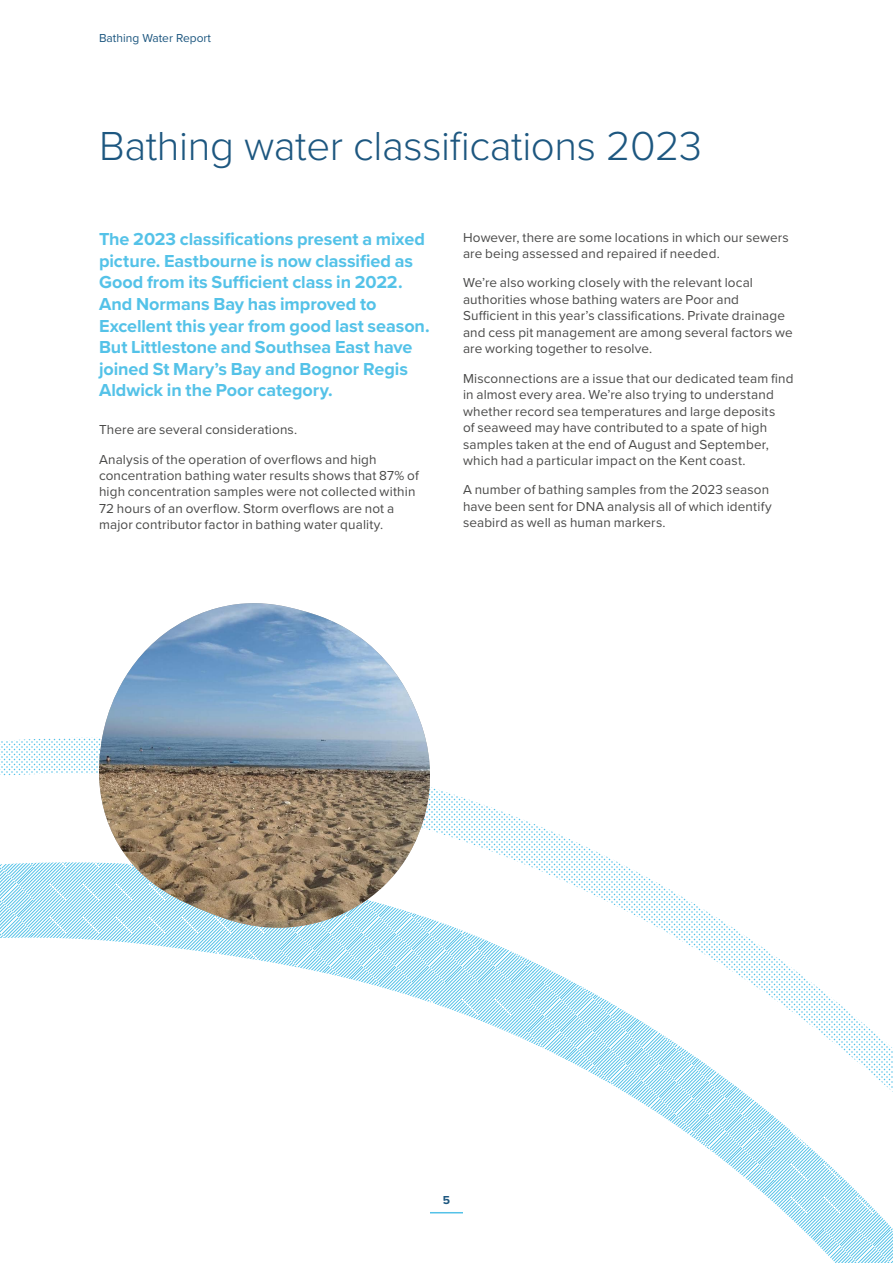
<style>
.page{position:relative;width:893px;height:1263px;background:#fff}
.page>*{position:absolute;margin:0;border:0;box-sizing:border-box;transform-origin:0 0}
.t1{font:300 42px "Proxima Nova";letter-spacing:-.01em;color:#1d5780}
.t2{font:700 18px/21.6px "Proxima Nova";letter-spacing:-.005em;color:#54c2e8}
.t3{font:13.5px/16.5px "Proxima Nova";letter-spacing:.01em;color:#4a4a49}
.t4{font:12px "Proxima Nova";color:#1d5780}
.t5{font:700 12px "Proxima Nova";color:#1d5780}
</style>
<div class="page">
<svg style="left:0;top:824px;width:893px;height:439px"></svg>
<svg style="left:90px;top:737px;width:343px;height:196px"></svg>
<img style="left:97px;top:603px;width:334px;height:326px">
<p class="t4" style="left:99px;top:30px;width:114px">Bathing Water Report</p>
<h1 class="t1" style="left:99px;top:115px;width:605px">Bathing water classifications 2023</h1>
<p class="t2" style="left:99px;top:228px;width:332px">The 2023 classifications present a mixed picture. Eastbourne is now classified as Good from its Sufficient class in 2022.<br>And Normans Bay has improved to Excellent this year from good last season.<br>But Littlestone and Southsea East have joined St Mary’s Bay and Bognor Regis Aldwick in the Poor category.</p>
<p class="t3" style="left:99px;top:414px;width:279px;line-height:29.2px">There are several considerations.<br>Analysis of the operation of overflows and high</p>
<p class="t3" style="left:99px;top:467px;width:321px">concentration bathing water results shows that 87% of high concentration samples were not collected within 72 hours of an overflow. Storm overflows are not a major contributor factor in bathing water quality.</p>
<p class="t3" style="left:463px;top:228px;width:327px">However, there are some locations in which our sewers are being assessed and repaired if needed.</p>
<p class="t3" style="left:463px;top:274px;width:331px">We’re also working closely with the relevant local authorities whose bathing waters are Poor and Sufficient in this year’s classifications. Private drainage and cess pit management are among several factors we are working together to resolve.</p>
<p class="t3" style="left:463px;top:369px;width:332px">Misconnections are a issue that our dedicated team find in almost every area. We’re also trying to understand whether record sea temperatures and large deposits<br>of seaweed may have contributed to a spate of high samples taken at the end of August and September, which had a particular impact on the Kent coast.</p>
<p class="t3" style="left:463px;top:481px;width:310px">A number of bathing samples from the 2023 season have been sent for DNA analysis all of which identify seabird as well as human markers.</p>
<p class="t5" style="left:443px;top:1191px;width:9px">5</p>
</div>
